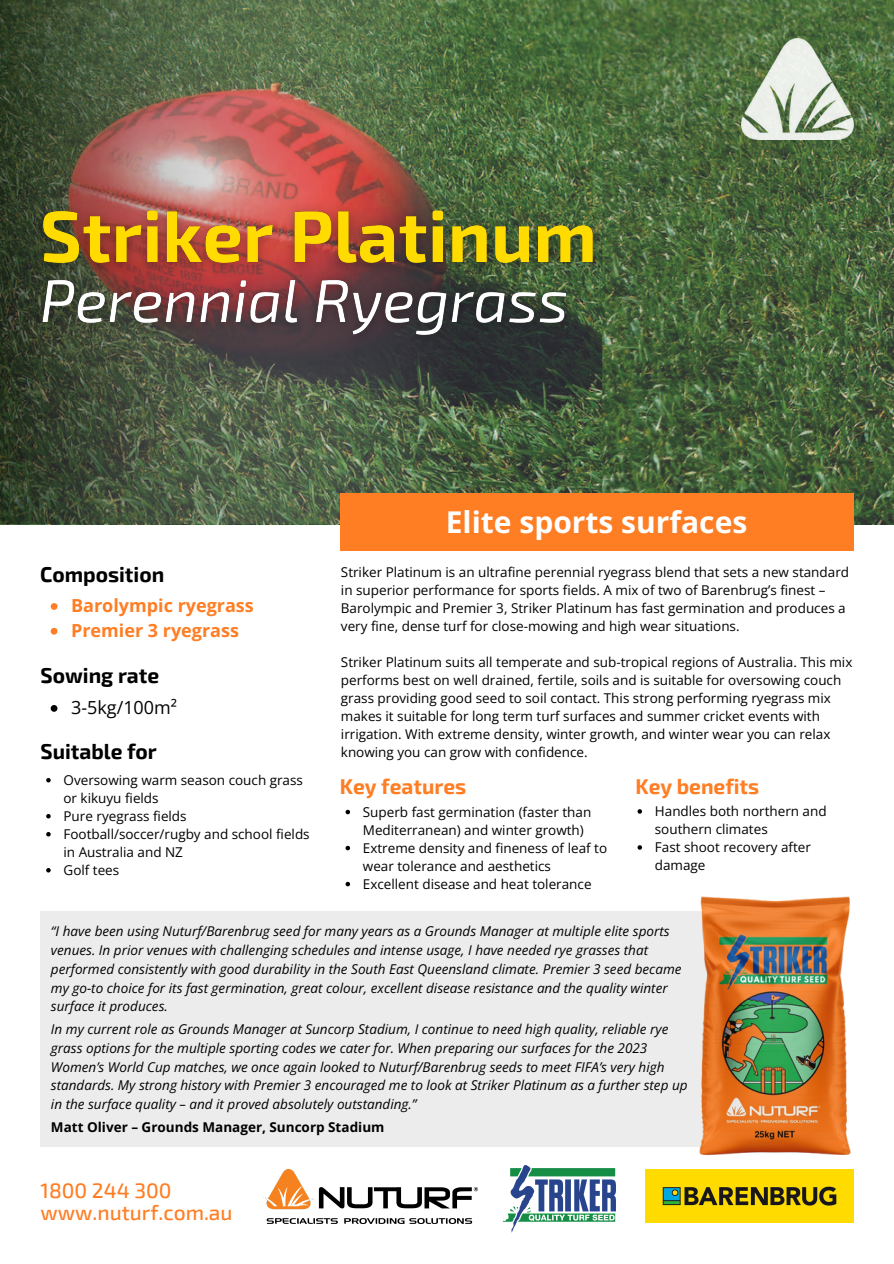
<style>
.page{position:relative;width:894px;height:1264px;background:#fff}
.page>*{position:absolute;margin:0;border:0;box-sizing:border-box;transform-origin:0 0}
.t1{font:700 30px "Open Sans";color:#fff}
.t2{font:700 21px "Exo 2";color:#000}
.t3{font:500 21px "Exo 2";color:#ff7d23}
.t4{font:700 21px "Exo 2";color:#ff7d23}
.t5{font:700 18px "Open Sans";color:#ff7d23}
.t6{font:18px "Open Sans";color:#000}
.t7{font:13.5px/18px "Open Sans";color:#000}
.t8{font:italic 13.5px/18.8px "Open Sans";color:#000}
.t9{font:700 13.5px "Open Sans";color:#000}
</style>
<div class="page">
<img style="left:461px;top:0;width:432px;height:524px">
<img style="left:0;top:0;width:461px;height:524px">
<div style="left:340px;top:493px;width:512px;height:58px;background:#ff7d23"></div>
<svg style="left:345px;top:809px;width:5px;height:5px"></svg>
<svg style="left:345px;top:845px;width:5px;height:5px"></svg>
<svg style="left:345px;top:881px;width:5px;height:5px"></svg>
<svg style="left:637px;top:809px;width:5px;height:4px"></svg>
<svg style="left:637px;top:845px;width:5px;height:4px"></svg>
<svg style="left:51px;top:603px;width:6px;height:7px"></svg>
<svg style="left:51px;top:628px;width:6px;height:6px"></svg>
<svg style="left:51px;top:705px;width:6px;height:6px"></svg>
<img style="left:24px;top:189px;width:587px;height:95px">
<img style="left:27px;top:262px;width:555px;height:91px">
<div style="left:41px;top:911px;width:693px;height:235px;background:#ececec"></div>
<img style="left:672px;top:896px;width:182px;height:286px">
<svg style="left:46px;top:778px;width:5px;height:4px"></svg>
<svg style="left:46px;top:814px;width:5px;height:4px"></svg>
<svg style="left:46px;top:832px;width:5px;height:4px"></svg>
<svg style="left:46px;top:868px;width:5px;height:4px"></svg>
<img style="left:741px;top:39px;width:112px;height:101px">
<img style="left:645px;top:1169px;width:208px;height:53px">
<img style="left:263px;top:1169px;width:214px;height:54px">
<img style="left:503px;top:1165px;width:112px;height:67px">
<p class="t2" style="left:40px;top:560px;width:126px">Composition</p>
<p class="t5" style="left:71px;top:593px;width:184px">Barolympic ryegrass</p>
<p class="t5" style="left:71px;top:617px;width:169px">Premier 3 ryegrass</p>
<p class="t2" style="left:41px;top:661px;width:120px">Sowing rate</p>
<p class="t6" style="left:71px;top:694px;width:107px">3-5kg/100m²</p>
<p class="t2" style="left:41px;top:737px;width:118px">Suitable for</p>
<p class="t7" style="left:63px;top:770px;width:241px">Oversowing warm season couch grass or kikuyu fields</p>
<p class="t7" style="left:63px;top:806px;width:125px">Pure ryegrass fields</p>
<p class="t7" style="left:63px;top:824px;width:247px">Football/soccer/rugby and school fields in Australia and NZ</p>
<p class="t7" style="left:63px;top:860px;width:57px">Golf tees</p>
<p class="t1" style="left:445px;top:500px;width:303px">Elite sports surfaces</p>
<p class="t7" style="left:341px;top:563px;width:509px">Striker Platinum is an ultrafine perennial ryegrass blend that sets a new standard in superior performance for sports fields. A mix of two of Barenbrug’s finest – Barolympic and Premier 3, Striker Platinum has fast germination and produces a very fine, dense turf for close-mowing and high wear situations.</p>
<p class="t7" style="left:341px;top:653px;width:513px">Striker Platinum suits all temperate and sub-tropical regions of Australia. This mix performs best on well drained, fertile, soils and is suitable for oversowing couch grass providing good seed to soil contact. This strong performing ryegrass mix makes it suitable for long term turf surfaces and summer cricket events with irrigation. With extreme density, winter growth, and winter wear you can relax knowing you can grow with confidence.</p>
<p class="t4" style="left:340px;top:772px;width:128px">Key features</p>
<p class="t4" style="left:635px;top:772px;width:125px">Key benefits</p>
<p class="t7" style="left:363px;top:802px;width:230px">Superb fast germination (faster than<br>Mediterranean) and winter growth)</p>
<p class="t7" style="left:363px;top:838px;width:246px">Extreme density and fineness of leaf to wear tolerance and aesthetics</p>
<p class="t7" style="left:363px;top:874px;width:230px">Excellent disease and heat tolerance</p>
<p class="t7" style="left:654px;top:801px;width:173px">Handles both northern and southern climates</p>
<p class="t7" style="left:654px;top:837px;width:158px">Fast shoot recovery after damage</p>
<p class="t8" style="left:51px;top:921px;width:632px">“I have been using Nuturf/Barenbrug seed for many years as a Grounds Manager at multiple elite sports venues. In prior venues with challenging schedules and intense usage, I have needed rye grasses that performed consistently with good durability in the South East Queensland climate. Premier 3 seed became my go-to choice for its fast germination, great colour, excellent disease resistance and the quality winter surface it produces.</p>
<p class="t8" style="left:51px;top:1019px;width:638px">In my current role as Grounds Manager at Suncorp Stadium, I continue to need high quality, reliable rye grass options for the multiple sporting codes we cater for. When preparing our surfaces for the 2023<br>Women’s World Cup matches, we once again looked to Nuturf/Barenbrug seeds to meet FIFA’s very high standards. My strong history with Premier 3 encouraged me to look at Striker Platinum as a further step up in the surface quality – and it proved absolutely outstanding.”</p>
<p class="t9" style="left:51px;top:1117px;width:335px">Matt Oliver – Grounds Manager, Suncorp Stadium</p>
<p class="t3" style="left:41px;top:1177px;width:132px">1800 244 300</p>
<p class="t3" style="left:41px;top:1198px;width:193px">www.nuturf.com.au</p>
</div>
